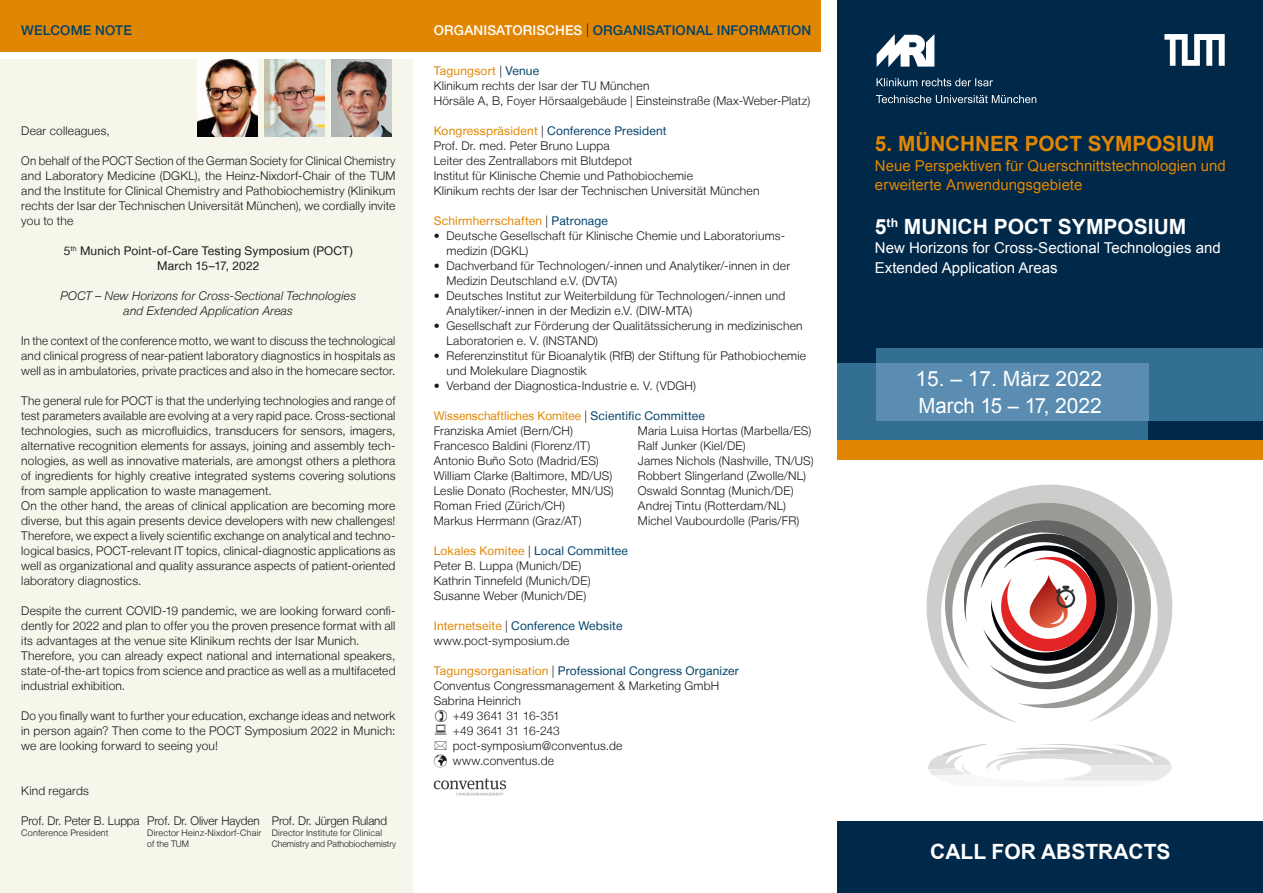
<style>
.page{position:relative;width:1263px;height:893px;background:#fff}
.page>*{position:absolute;margin:0;border:0;box-sizing:border-box;transform-origin:0 0}
.t1{font:700 21px "Arial";color:#fff}
.t2{font:21px/26.5px "Arial";color:#fff}
.t3{font:700 21px "Arial";color:#e18602}
.t4{font:15px/19.5px "Arial";color:#e18602}
.t5{font:15px/19.5px "Arial";color:#fff}
.t6{font:500 13.5px "Helvetica Neue LT Std";letter-spacing:.01em;color:#004169}
.t7{font:300 12px/15px "Helvetica Neue LT";letter-spacing:.015em;color:#1a171c}
.t8{font:300 12px/15px "Helvetica Neue LT";letter-spacing:.015em;color:#1a171c;text-align:justify;scale:.96 1}
.t9{font:italic 300 12px/15px "Helvetica Neue LT";letter-spacing:.015em;color:#1a171c;text-align:center}
.t10{font:12px "Helvetica Neue LT";letter-spacing:.01em;color:#e18602}
.t11{font:300 12px "Helvetica Neue LT";letter-spacing:-.005em;color:#1a171c}
.t12{font:12px/15px "Helvetica Neue LT";letter-spacing:.015em;color:#1a171c;text-align:center}
.t13{font:12px "Helvetica Neue LT";letter-spacing:.015em;color:#004169}
.t14{font:300 12px "Helvetica Neue LT";letter-spacing:-.01em;color:#1a171c}
.t15{font:300 9px/10.8px "Helvetica Neue LT";letter-spacing:.02em;color:#1a171c}
.t16{font:300 9px "Helvetica Neue LT";color:#1a171c;scale:.96 1}
.s1{color:#fff}
.s2{font-family:"Helvetica Neue LT";font-weight:300;color:#1a171c}
.s3{font-weight:400;color:#e18602}
.s4{font-weight:400;color:#004169}
.s5{font-weight:300;color:#1a171c}
.s6{color:#004169}
.s7{color:#e18602}
</style>
<div class="page">
<div style="left:0;top:60px;width:412px;height:833px;background:#f6f7ea"></div>
<div style="left:838px;top:0;width:425px;height:893px;background:#002849"></div>
<div style="left:876px;top:349px;width:387px;height:72px;background:#336f93"></div>
<div style="left:838px;top:364px;width:310px;height:76px;background:#336f93"></div>
<div style="left:876px;top:364px;width:272px;height:57px;background:#5a8db1"></div>
<div style="left:833px;top:459px;width:430px;height:362px;background:#fff"></div>
<svg style="left:926px;top:485px;width:246px;height:238px"></svg>
<svg style="left:944px;top:502px;width:208px;height:207px"></svg>
<svg style="left:928px;top:744px;width:244px;height:37px"></svg>
<div style="left:838px;top:440px;width:425px;height:19px;background:#e18602"></div>
<svg style="left:876px;top:34px;width:58px;height:33px"></svg>
<svg style="left:876px;top:95px;width:160px;height:8px"></svg>
<svg style="left:876px;top:78px;width:117px;height:8px"></svg>
<svg style="left:1164px;top:34px;width:61px;height:32px"></svg>
<div style="left:0;top:0;width:821px;height:51px;background:#e18602"></div>
<svg style="left:434px;top:778px;width:72px;height:17px"></svg>
<img style="left:332px;top:60px;width:59px;height:76px">
<img style="left:265px;top:60px;width:59px;height:76px">
<img style="left:198px;top:60px;width:59px;height:76px">
<p class="t6" style="left:21px;top:22px;width:112px">WELCOME NOTE</p>
<p class="t6" style="left:434px;top:22px;width:377px"><span class="s1">ORGANISATORISCHES</span> <span class="s2">|</span> ORGANISATIONAL IN FORMATION</p>
<p class="t7" style="left:21px;top:123px;width:90px">Dear colleagues,</p>
<p class="t8" style="left:21px;top:153px;width:391px">On behalf of the POCT Section of the German Society for Clinical Chemistry and Laboratory Medicine (DGKL), the Heinz-Nixdorf-Chair of the TUM and the Institute for Clinical Chemistry and Pathobiochemistry (Klinikum rechts der Isar der Technischen Universität München), we cordially invite you to the</p>
<p class="t12" style="left:64px;top:243px;width:291px">5<sup>th</sup> Munich Point-of-Care Testing Symposium (POCT)<br>March 15–17, 2022</p>
<p class="t9" style="left:61px;top:288px;width:297px">POCT – New Horizons for Cross-Sectional Technologies and Extended Application Areas</p>
<p class="t8" style="left:21px;top:333px;width:391px">In the context of the conference motto, we want to discuss the technological and clinical progress of near-patient laboratory diagnostics in hospitals as well as in ambulatories, private practices and also in the homecare sector.</p>
<p class="t7" style="left:21px;top:393px;width:376px">The general rule for POCT is that the underlying technologies and range of test parameters available are evolving at a very rapid pace. Cross-sectional technologies, such as microfluidics, transducers for sensors, imagers, alternative recognition elements for assays, joining and assembly tech&shy;nologies, as well as innovative materials, are amongst others a plethora of ingredients for highly creative integrated systems covering solutions from sample application to waste management.<br>On the other hand, the areas of clinical application are becoming more diverse, but this again presents device developers with new challenges!<br>Therefore, we expect a lively scientific exchange on analytical and techno&shy;logical basics, POCT-relevant IT topics, clinical-diagnostic applications as well as organizational and quality assurance aspects of patient-oriented laboratory diagnostics.</p>
<p class="t7" style="left:21px;top:603px;width:376px">Despite the current COVID-19 pandemic, we are looking forward confi&shy;dently for 2022 and plan to offer you the proven presence format with all its advantages at the venue site Klinikum rechts der Isar Munich.<br>Therefore, you can already expect national and international speakers, state-of-the-art topics from science and practice as well as a multifaceted industrial exhibition.</p>
<p class="t7" style="left:21px;top:708px;width:376px;text-align:justify">Do you finally want to further your education, exchange ideas and network in person again? Then come to the POCT Symposium 2022 in Munich: we are looking forward to seeing you!</p>
<p class="t7" style="left:21px;top:783px;width:69px">Kind regards</p>
<p class="t11" style="left:21px;top:813px;width:367px">Prof. Dr. Peter B. Luppa Prof. Dr. Oliver Hayden Prof. Dr. Jürgen Ruland</p>
<p class="t15" style="left:21px;top:827px;width:89px">Conference President</p>
<p class="t15" style="left:147px;top:827px;width:236px">Director Heinz-Nixdorf-Chair Director Institute for Clinical of the TUM</p>
<p class="t16" style="left:272px;top:838px;width:131px">Chemistry and Pathobiochemistry</p>
<p class="t7" style="left:434px;top:63px;width:378px"><span class="s3">Tagungsort</span> | <span class="s4">Venue<br></span>Klinikum rechts der Isar der TU München<br>Hörsäle A, B, Foyer Hörsaalgebäude | Einsteinstraße (Max-Weber-Platz)</p>
<p class="t7" style="left:434px;top:123px;width:327px"><span class="s3">Kongresspräsident</span> | <span class="s4">Conference President<br></span>Prof. Dr. med. Peter Bruno Luppa<br>Leiter des Zentrallabors mit Blutdepot<br>Institut für Klinische Chemie und Pathobiochemie<br>Klinikum rechts der Isar der Technischen Universität München</p>
<p class="t10" style="left:434px;top:214px;width:176px">Schirmherrschaften <span class="s5">|</span> <span class="s6">Patronage</span></p>
<p class="t7" style="left:446px;top:228px;width:340px;text-indent:-13px">• Deutsche Gesellschaft für Klinische Chemie und Laboratoriums&shy;medizin (DGKL)</p>
<p class="t7" style="left:446px;top:258px;width:345px;text-indent:-13px">• Dachverband für Technologen/-innen und Analytiker/-innen in der<br>Medizin Deutschland e.V. (DVTA)</p>
<p class="t7" style="left:446px;top:288px;width:340px;text-indent:-13px">• Deutsches Institut zur Weiterbildung für Technologen/-innen und<br>Analytiker/-innen in der Medizin e.V. (DIW-MTA)</p>
<p class="t7" style="left:446px;top:318px;width:358px;text-indent:-13px">• Gesellschaft zur Förderung der Qualitätssicherung in medizinischen<br>Laboratorien e. V. (INSTAND)</p>
<p class="t7" style="left:446px;top:348px;width:361px;text-indent:-13px">• Referenzinstitut für Bioanalytik (RfB) der Stiftung für Pathobiochemie und Molekulare Diagnostik</p>
<p class="t7" style="left:434px;top:378px;width:264px">• Verband der Diagnostica-Industrie e. V. (VDGH)</p>
<p class="t10" style="left:434px;top:409px;width:273px">Wissenschaftliches Komitee <span class="s5">|</span> <span class="s6">Scientific Committee</span></p>
<p class="t7" style="left:434px;top:423px;width:182px">Franziska Amiet (Bern/CH)<br>Francesco Baldini (Florenz/IT)<br>Antonio Buño Soto (Madrid/ES)<br>William Clarke (Baltimore, MD/US)<br>Leslie Donato (Rochester, MN/US)<br>Roman Fried (Zürich/CH)<br>Markus Herrmann (Graz/AT)</p>
<p class="t7" style="left:638px;top:423px;width:177px">Maria Luisa Hortas (Marbella/ES)<br>Ralf Junker (Kiel/DE)<br>James Nichols (Nashville, TN/US)<br>Robbert Slingerland (Zwolle/NL)<br>Oswald Sonntag (Munich/DE)<br>Andrej Tintu (Rotterdam/NL)<br>Michel Vaubourdolle (Paris/FR)</p>
<p class="t7" style="left:434px;top:543px;width:196px"><span class="s3">Lokales Komitee</span> | <span class="s4">Local Committee<br></span>Peter B. Luppa (Munich/DE)<br>Kathrin Tinnefeld (Munich/DE)<br>Susanne Weber (Munich/DE)</p>
<p class="t7" style="left:434px;top:618px;width:190px"><span class="s3">Internetseite</span> | <span class="s4">Conference Website </span>www.poct-symposium.de</p>
<p class="t13" style="left:434px;top:664px;width:307px"><span class="s7">Tagungsorganisation</span> <span class="s5">|</span> Professional Congress Organizer</p>
<p class="t7" style="left:434px;top:678px;width:287px">Conventus Congressmanagement &amp; Marketing GmbH</p>
<p class="t7" style="left:434px;top:693px;width:89px">Sabrina Heinrich</p>
<p class="t14" style="left:453px;top:708px;width:109px">+49 3641 31 16-351</p>
<p class="t14" style="left:453px;top:723px;width:108px">+49 3641 31 16-243</p>
<p class="t7" style="left:453px;top:738px;width:171px">poct-symposium@conventus.de</p>
<p class="t7" style="left:434px;top:753px;width:122px">✓ www.conventus.de</p>
<h1 class="t3" style="left:875px;top:130px;width:341px">5. MÜNCHNER POCT SYMPOSIUM</h1>
<p class="t4" style="left:875px;top:156px;width:352px">Neue Perspektiven für Querschnittstechnologien und erweiterte Anwendungsgebiete</p>
<h1 class="t1" style="left:875px;top:212px;width:313px">5<sup>TH</sup> MUNICH POCT SYMPOSIUM</h1>
<p class="t5" style="left:875px;top:238px;width:347px">New Horizons for Cross-Sectional Technologies and<br>Extended Application Areas</p>
<h1 class="t2" style="left:915px;top:366px;width:188px">15. – 17. März 2022<br>March 15 – 17, 2022</h1>
<h1 class="t1" style="left:930px;top:837px;width:156px">CALL FOR ABSTR</h1>
<h1 class="t1" style="left:1113px;top:837px;width:30px">ACTS</h1>
</div>
